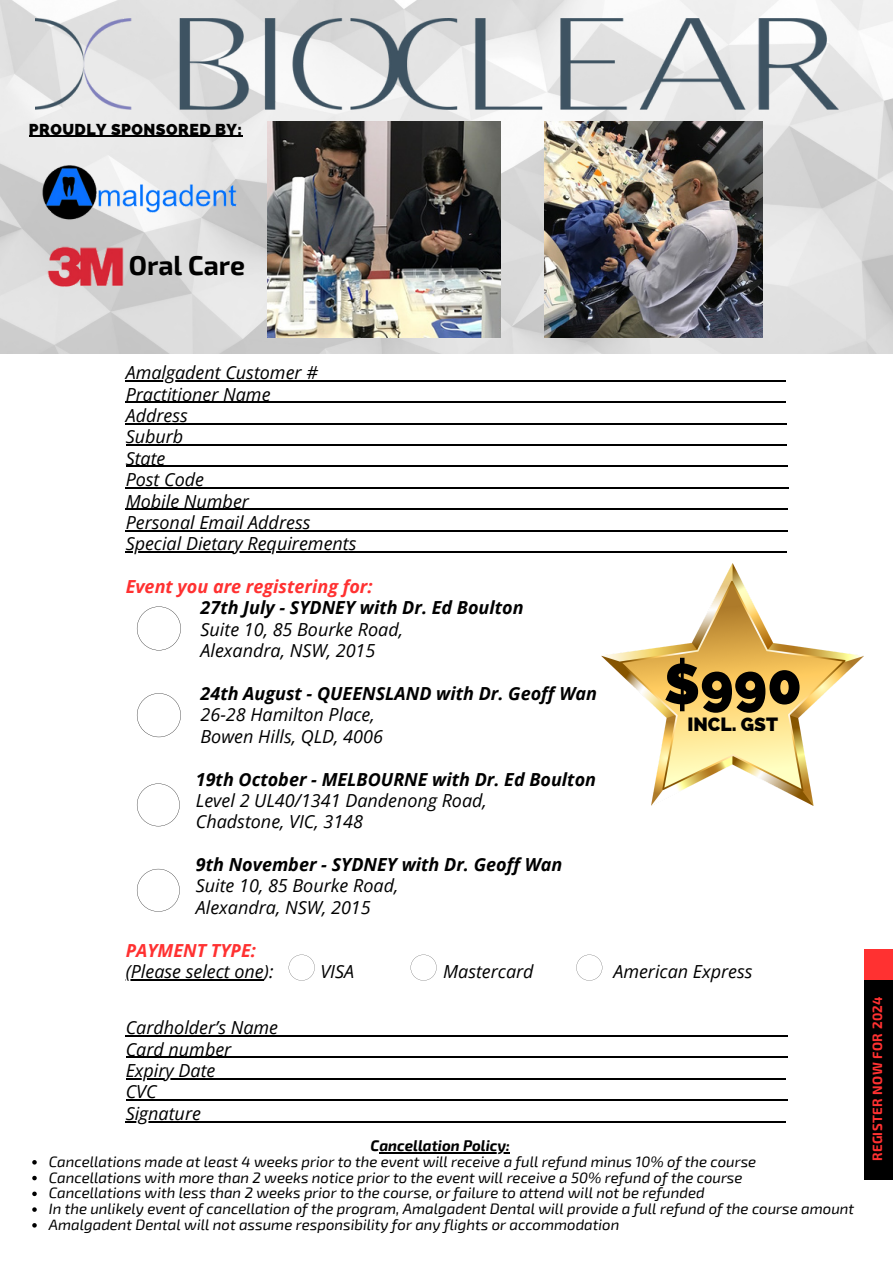
<style>
.page{position:relative;width:893px;height:1264px;background:#fff}
.page>*{position:absolute;margin:0;border:0;box-sizing:border-box;transform-origin:0 0}
.t1{font:800 56.7px "Raleway";color:#000}
.t2{font:700 26.55px "Exo 2";color:#000}
.t3{font:800 19.2px "Raleway";color:#000}
.t4{font:italic 18px "Open Sans";color:#000}
.t5{font:italic 700 18px "Open Sans";color:#000}
.t6{font:italic 700 18px "Open Sans";color:#ff3131}
.t7{font:800 15.75px "Raleway";letter-spacing:.03em;color:#000}
.t8{font:italic 15px "Exo 2";color:#000}
.t9{font:italic 700 15px "Exo 2";color:#000}
.t10{font:700 13.2px "Exo 2";letter-spacing:.03em;color:#ff3131}
</style>
<div class="page">
<img style="left:0;top:0;width:892px;height:353px">
<img style="left:544px;top:122px;width:218px;height:216px">
<div style="left:864px;top:949px;width:28px;height:31px;background:#ff3131"></div>
<div style="left:864px;top:980px;width:28px;height:199px;background:#000"></div>
<img style="left:35px;top:228px;width:94px;height:77px">
<img style="left:29px;top:152px;width:216px;height:71px">
<img style="left:35px;top:19px;width:802px;height:91px">
<hr style="left:126px;top:380px;width:192px;height:1px;background:#000">
<hr style="left:318px;top:380px;width:468px;height:1px;background:#000">
<hr style="left:126px;top:402px;width:145px;height:1px;background:#000">
<hr style="left:271px;top:402px;width:514px;height:1px;background:#000">
<hr style="left:126px;top:423px;width:62px;height:1px;background:#000">
<hr style="left:188px;top:423px;width:598px;height:1px;background:#000">
<hr style="left:126px;top:444px;width:57px;height:1px;background:#000">
<hr style="left:183px;top:444px;width:603px;height:1px;background:#000">
<hr style="left:126px;top:466px;width:39px;height:1px;background:#000">
<hr style="left:165px;top:466px;width:622px;height:1px;background:#000">
<hr style="left:126px;top:487px;width:78px;height:1px;background:#000">
<hr style="left:204px;top:487px;width:584px;height:1px;background:#000">
<hr style="left:126px;top:508px;width:123px;height:2px;background:#000">
<hr style="left:249px;top:508px;width:538px;height:2px;background:#000">
<hr style="left:126px;top:530px;width:184px;height:1px;background:#000">
<hr style="left:310px;top:530px;width:477px;height:1px;background:#000">
<hr style="left:126px;top:551px;width:231px;height:1px;background:#000">
<hr style="left:357px;top:551px;width:430px;height:1px;background:#000">
<hr style="left:126px;top:979px;width:138px;height:1px;background:#000">
<hr style="left:126px;top:1035px;width:152px;height:1px;background:#000">
<hr style="left:278px;top:1035px;width:510px;height:1px;background:#000">
<hr style="left:126px;top:1056px;width:105px;height:1px;background:#000">
<hr style="left:231px;top:1056px;width:557px;height:1px;background:#000">
<hr style="left:126px;top:1078px;width:89px;height:1px;background:#000">
<hr style="left:215px;top:1078px;width:571px;height:1px;background:#000">
<hr style="left:126px;top:1099px;width:31px;height:1px;background:#000">
<hr style="left:157px;top:1099px;width:631px;height:1px;background:#000">
<hr style="left:126px;top:1120px;width:75px;height:2px;background:#000">
<hr style="left:201px;top:1120px;width:584px;height:2px;background:#000">
<img style="left:267px;top:122px;width:233px;height:216px">
<svg style="left:137px;top:606px;width:44px;height:44px"></svg>
<svg style="left:137px;top:693px;width:44px;height:44px"></svg>
<svg style="left:137px;top:783px;width:43px;height:43px"></svg>
<svg style="left:137px;top:868px;width:43px;height:43px"></svg>
<svg style="left:289px;top:954px;width:25px;height:26px"></svg>
<svg style="left:410px;top:954px;width:26px;height:26px"></svg>
<svg style="left:576px;top:954px;width:26px;height:26px"></svg>
<img style="left:601px;top:563px;width:262px;height:242px">
<hr style="left:29px;top:136px;width:213px;height:1px;background:#000">
<hr style="left:379px;top:1152px;width:131px;height:1px;background:#000">
<svg style="left:32px;top:1160px;width:5px;height:4px"></svg>
<svg style="left:32px;top:1175px;width:5px;height:5px"></svg>
<svg style="left:32px;top:1191px;width:5px;height:4px"></svg>
<svg style="left:32px;top:1207px;width:5px;height:4px"></svg>
<svg style="left:32px;top:1223px;width:5px;height:4px"></svg>
<p class="t7" style="left:29px;top:120px;width:214px">PROUDLY SPONSORED BY:</p>
<p class="t2" style="left:129px;top:248px;width:118px">Oral Care</p>
<p class="t4" style="left:126px;top:360px;width:194px">Amalgadent Customer #</p>
<p class="t4" style="left:126px;top:381px;width:146px">Practitioner Name</p>
<p class="t4" style="left:126px;top:403px;width:64px">Address</p>
<p class="t4" style="left:126px;top:424px;width:59px">Suburb</p>
<p class="t4" style="left:126px;top:445px;width:41px">State</p>
<p class="t4" style="left:126px;top:467px;width:80px">Post Code</p>
<p class="t4" style="left:126px;top:488px;width:125px">Mobile Number</p>
<p class="t4" style="left:126px;top:509px;width:186px">Personal Email Address</p>
<p class="t4" style="left:126px;top:531px;width:232px">Special Dietary Requirements</p>
<p class="t6" style="left:126px;top:574px;width:248px">Event you are registering for:</p>
<p class="t5" style="left:200px;top:595px;width:324px">27th July - SYDNEY with Dr. Ed Boulton</p>
<p class="t4" style="left:200px;top:616px;width:204px">Suite 10, 85 Bourke Road,</p>
<p class="t4" style="left:200px;top:638px;width:176px">Alexandra, NSW, 2015</p>
<p class="t5" style="left:200px;top:680px;width:398px">24th August - QUEENSLAND with Dr. Geoff Wan</p>
<p class="t4" style="left:200px;top:702px;width:176px">26-28 Hamilton Place,</p>
<p class="t4" style="left:200px;top:723px;width:184px">Bowen Hills, QLD, 4006</p>
<p class="t5" style="left:196px;top:766px;width:401px">19th October - MELBOURNE with Dr. Ed Boulton</p>
<p class="t4" style="left:196px;top:787px;width:292px">Level 2 UL40/1341 Dandenong Road,</p>
<p class="t4" style="left:196px;top:809px;width:169px">Chadstone, VIC, 3148</p>
<p class="t5" style="left:196px;top:851px;width:368px">9th November - SYDNEY with Dr. Geoff Wan</p>
<p class="t4" style="left:196px;top:873px;width:204px">Suite 10, 85 Bourke Road,</p>
<p class="t4" style="left:196px;top:894px;width:176px">Alexandra, NSW, 2015</p>
<p class="t6" style="left:126px;top:937px;width:132px">PAYMENT TYPE:</p>
<p class="t4" style="left:126px;top:958px;width:149px">(Please select one):</p>
<p class="t4" style="left:320px;top:958px;width:35px">VISA</p>
<p class="t4" style="left:443px;top:958px;width:92px">Mastercard</p>
<p class="t4" style="left:613px;top:958px;width:141px">American Express</p>
<p class="t4" style="left:126px;top:1015px;width:154px">Cardholder’s Name</p>
<p class="t4" style="left:126px;top:1036px;width:107px">Card number</p>
<p class="t4" style="left:126px;top:1057px;width:91px">Expiry Date</p>
<p class="t4" style="left:126px;top:1079px;width:32px">CVC</p>
<p class="t4" style="left:126px;top:1100px;width:77px">Signature</p>
<p class="t1" style="left:663px;top:650px;width:140px">$990</p>
<p class="t3" style="left:687px;top:713px;width:92px">INCL. GST</p>
<p class="t9" style="left:370px;top:1135px;width:141px">Cancellation Policy:</p>
<p class="t8" style="left:49px;top:1151px;width:709px">Cancellations made at least 4 weeks prior to the event will receive a full refund minus 10% of the course</p>
<p class="t8" style="left:49px;top:1167px;width:695px">Cancellations with more than 2 weeks notice prior to the event will receive a 50% refund of the course</p>
<p class="t8" style="left:49px;top:1183px;width:657px">Cancellations with less than 2 weeks prior to the course, or failure to attend will not be refunded</p>
<p class="t8" style="left:49px;top:1199px;width:806px">In the unlikely event of cancellation of the program, Amalgadent Dental will provide a full refund of the course amount</p>
<p class="t8" style="left:49px;top:1214px;width:572px">Amalgadent Dental will not assume responsibility for any flights or accommodation</p>
<p class="t10" style="left:868px;top:1161px;width:167px;rotate:-90deg">REGISTER NOW FOR 2024</p>
</div>
